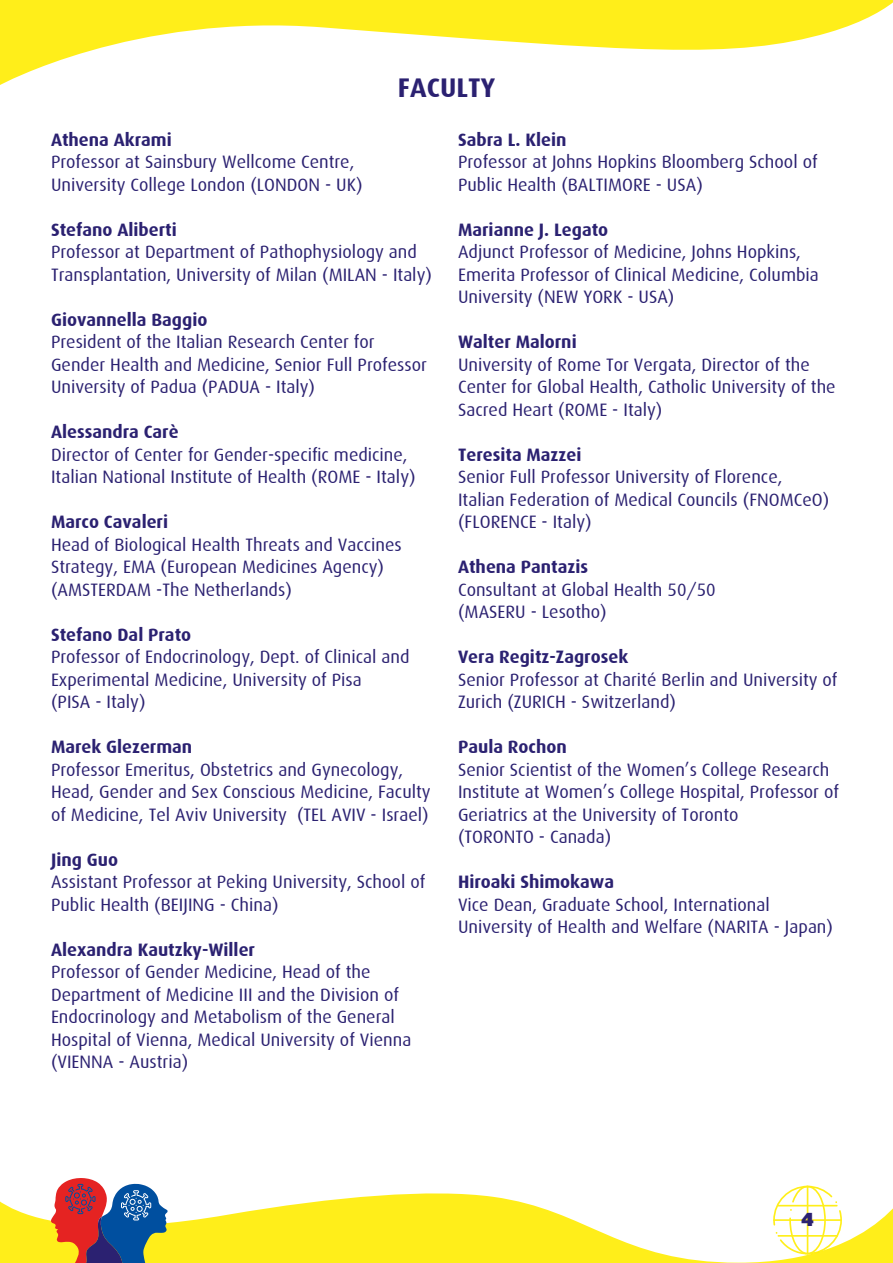
<style>
.page{position:relative;width:893px;height:1263px;background:#fff}
.page>*{position:absolute;margin:0;border:0;box-sizing:border-box;transform-origin:0 0}
.t1{font:700 27px "Dax";color:#2b2171}
.t2{font:900 18.75px "Fivo Sans Modern";color:#2b2171}
.t3{font:18px/22.5px "Dax";color:#2b2171}
.t4{font:700 18px "Dax";color:#2b2171}
</style>
<div class="page">
<svg style="left:0;top:0;width:893px;height:85px"></svg>
<svg style="left:0;top:1185px;width:893px;height:78px;fill:#ffee1a"></svg>
<svg style="left:51px;top:1178px;width:117px;height:85px;background:#8f7075"></svg>
<svg style="left:773px;top:1186px;width:69px;height:68px"></svg>
<hr style="left:807px;top:1186px;width:1px;height:68px;background:#ffed00">
<hr style="left:773px;top:1219px;width:69px;height:2px;background:#ffed00">
<hr style="left:777px;top:1205px;width:61px;height:1px;background:#ffed00">
<hr style="left:777px;top:1235px;width:61px;height:2px;background:#ffed00">
<h1 class="t1" style="left:398px;top:72px;width:99px">FACULTY</h1>
<p class="t4" style="left:51px;top:129px;width:122px">Athena Akrami</p>
<p class="t3" style="left:51px;top:151px;width:313px">Professor at Sainsbury Wellcome Centre,<br>University College London (LONDON - UK)</p>
<p class="t4" style="left:51px;top:219px;width:127px">Stefano Aliberti</p>
<p class="t3" style="left:51px;top:241px;width:382px">Professor at Department of Pathophysiology and<br>Transplantation, University of Milan (MILAN - Italy)</p>
<p class="t4" style="left:51px;top:309px;width:158px">Giovannella Baggio</p>
<p class="t3" style="left:51px;top:331px;width:377px">President of the Italian Research Center for<br>Gender Health and Medicine, Senior Full Professor<br>University of Padua (PADUA - Italy)</p>
<p class="t4" style="left:51px;top:422px;width:129px">Alessandra Carè</p>
<p class="t3" style="left:51px;top:443px;width:366px">Director of Center for Gender-specific medicine,<br>Italian National Institute of Health (ROME - Italy)</p>
<p class="t4" style="left:51px;top:512px;width:119px">Marco Cavaleri</p>
<p class="t3" style="left:51px;top:533px;width:352px">Head of Biological Health Threats and Vaccines<br>Strategy, EMA (European Medicines Agency) (AMSTERDAM -The Netherlands)</p>
<p class="t4" style="left:51px;top:624px;width:142px">Stefano Dal Prato</p>
<p class="t3" style="left:51px;top:646px;width:360px">Professor of Endocrinology, Dept. of Clinical and<br>Experimental Medicine, University of Pisa<br>(PISA - Italy)</p>
<p class="t4" style="left:51px;top:737px;width:143px">Marek Glezerman</p>
<p class="t3" style="left:51px;top:758px;width:381px">Professor Emeritus, Obstetrics and Gynecology,<br>Head, Gender and Sex Conscious Medicine, Faculty of Medicine, Tel Aviv University (TEL AVIV - Israel)</p>
<p class="t4" style="left:51px;top:849px;width:68px">Jing Guo</p>
<p class="t3" style="left:51px;top:871px;width:376px">Assistant Professor at Peking University, School of<br>Public Health (BEIJING - China)</p>
<p class="t4" style="left:51px;top:939px;width:206px">Alexandra Kautzky-Willer</p>
<p class="t3" style="left:51px;top:961px;width:362px">Professor of Gender Medicine, Head of the Department of Medicine III and the Division of Endocrinology and Metabolism of the General Hospital of Vienna, Medical University of Vienna (VIENNA - Austria)</p>
<p class="t4" style="left:458px;top:129px;width:110px">Sabra L. Klein</p>
<p class="t3" style="left:458px;top:151px;width:361px">Professor at Johns Hopkins Bloomberg School of<br>Public Health (BALTIMORE - USA)</p>
<p class="t4" style="left:458px;top:219px;width:152px">Marianne J. Legato</p>
<p class="t3" style="left:458px;top:241px;width:362px">Adjunct Professor of Medicine, Johns Hopkins,<br>Emerita Professor of Clinical Medicine, Columbia<br>University (NEW YORK - USA)</p>
<p class="t4" style="left:458px;top:332px;width:120px">Walter Malorni</p>
<p class="t3" style="left:458px;top:353px;width:379px">University of Rome Tor Vergata, Director of the<br>Center for Global Health, Catholic University of the<br>Sacred Heart (ROME - Italy)</p>
<p class="t4" style="left:458px;top:444px;width:125px">Teresita Mazzei</p>
<p class="t3" style="left:458px;top:466px;width:373px">Senior Full Professor University of Florence,<br>Italian Federation of Medical Councils (FNOMCeO) (FLORENCE - Italy)</p>
<p class="t4" style="left:458px;top:557px;width:132px">Athena Pantazis</p>
<p class="t3" style="left:458px;top:578px;width:259px">Consultant at Global Health 50/50 (MASERU - Lesotho)</p>
<p class="t4" style="left:458px;top:647px;width:172px">Vera Regitz-Zagrosek</p>
<p class="t3" style="left:458px;top:668px;width:381px">Senior Professor at Charité Berlin and University of<br>Zurich (ZURICH - Switzerland)</p>
<p class="t4" style="left:458px;top:737px;width:110px">Paula Rochon</p>
<p class="t3" style="left:458px;top:758px;width:382px">Senior Scientist of the Women’s College Research Institute at Women’s College Hospital, Professor of Geriatrics at the University of Toronto<br>(TORONTO - Canada)</p>
<p class="t4" style="left:458px;top:872px;width:157px">Hiroaki Shimokawa</p>
<p class="t3" style="left:458px;top:893px;width:377px">Vice Dean, Graduate School, International<br>University of Health and Welfare (NARITA - Japan)</p>
<p class="t2" style="left:801px;top:1208px;width:15px">4</p>
</div>
